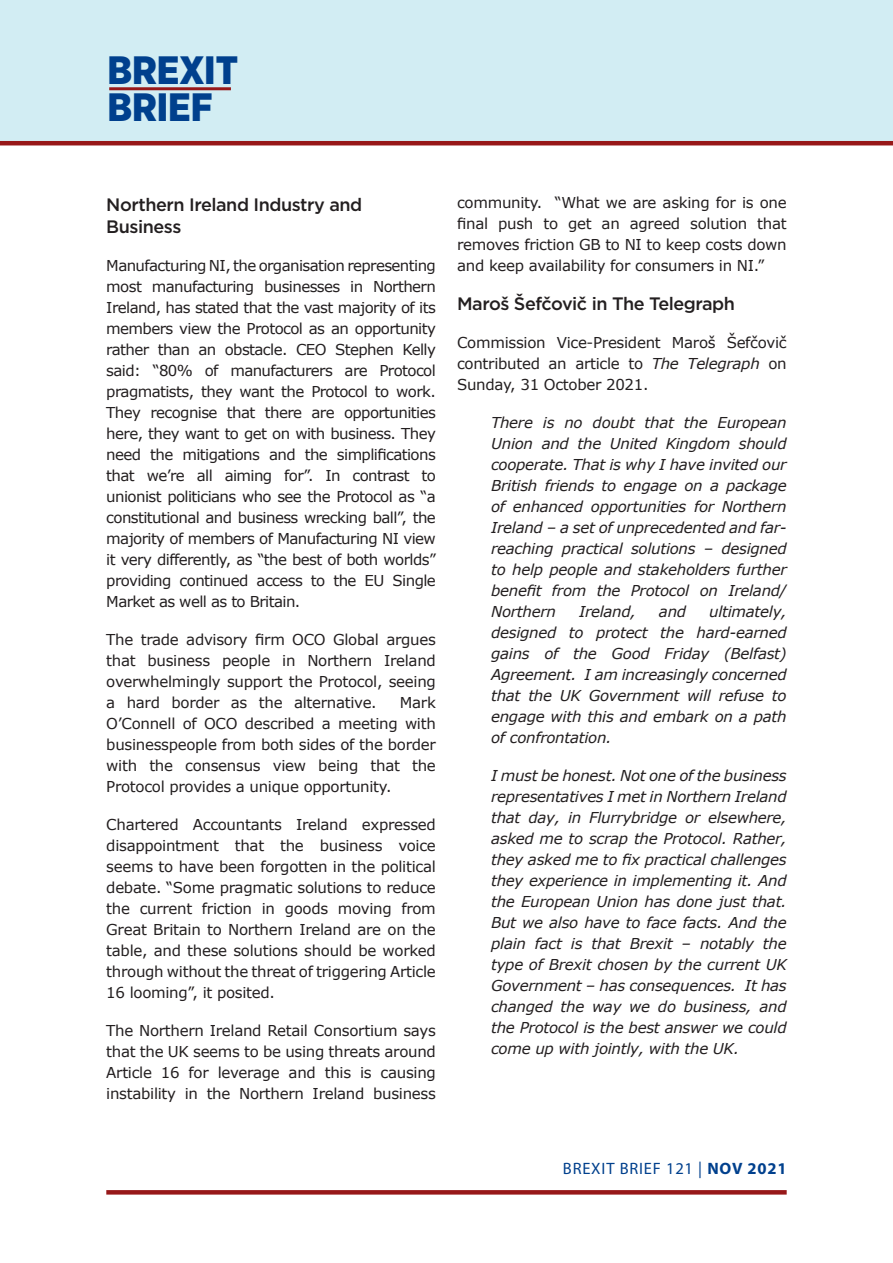
<style>
.page{position:relative;width:893px;height:1263px;background:#fff}
.page>*{position:absolute;margin:0;border:0;box-sizing:border-box;transform-origin:0 0}
.t1{font:900 39.6px/37.5px "Gotham Narrow";color:#00408d}
.t2{font:500 18px/22.5px "Gotham";letter-spacing:-.025em;color:#231f20}
.t3{font:16.5px "Myriad Pro";letter-spacing:.05em;color:#00408d}
.t4{font:15px/21px "Verdana";letter-spacing:-.02em;color:#231f20;text-align:justify}
.t5{font:italic 15px/21px "Verdana";letter-spacing:-.02em;color:#231f20;text-align:justify}
.s1{font-style:italic}
.s2{font-weight:700}
</style>
<div class="page">
<div style="left:0;top:0;width:893px;height:142px;background:#d2edf3"></div>
<hr style="left:0;top:141px;width:893px;height:4px;background:#971819">
<hr style="left:109px;top:87px;width:122px;height:3px;background:#971819">
<svg style="left:106px;top:1190px;width:681px;height:4px;background:#991d1e"></svg>
<h1 class="t1" style="left:107px;top:51px;width:132px">BREXIT<br>BRIEF</h1>
<p class="t2" style="left:106px;top:193px;width:258px">Northern Ireland Industry and<br>Business</p>
<p class="t4" style="left:106px;top:255px;width:331px">Manufacturing NI, the organisation representing most manufacturing businesses in Northern Ireland, has stated that the vast majority of its members view the Protocol as an opportunity rather than an obstacle. CEO Stephen Kelly said: “80% of manufacturers are Protocol pragmatists, they want the Protocol to work.<br>They recognise that there are opportunities here, they want to get on with business. They need the mitigations and the simplifications that we’re all aiming for”. In contrast to unionist politicians who see the Protocol as “a constitutional and business wrecking ball”, the majority of members of Manufacturing NI view it very differently, as “the best of both worlds” providing continued access to the EU Single Market as well as to Britain.</p>
<p class="t4" style="left:106px;top:629px;width:331px">The trade advisory firm OCO Global argues that business people in Northern Ireland overwhelmingly support the Protocol, seeing a hard border as the alternative.</p>
<p class="t4" style="left:106px;top:692px;width:331px;text-indent:294px">Mark O’Connell of OCO described a meeting with businesspeople from both sides of the border with the consensus view being that the Protocol provides a unique opportunity.</p>
<p class="t4" style="left:106px;top:814px;width:331px">Chartered Accountants Ireland expressed disappointment that the business voice seems to have been forgotten in the political debate. “Some pragmatic solutions to reduce the current friction in goods moving from Great Britain to Northern Ireland are on the table, and these solutions should be worked through without the threat of triggering Article 16 looming”, it posited.</p>
<p class="t4" style="left:106px;top:1021px;width:331px">The Northern Ireland Retail Consortium says that the UK seems to be using threats around Article 16 for leverage and this is causing instability in the Northern Ireland business</p>
<p class="t4" style="left:457px;top:192px;width:331px">community. “What we are asking for is one final push to get an agreed solution that removes friction GB to NI to keep costs down and keep availability for consumers in NI.”</p>
<p class="t2" style="left:457px;top:292px;width:279px">Maroš Šefčovič in The Telegraph</p>
<p class="t4" style="left:457px;top:333px;width:331px">Commission Vice-President Maroš Šefčovič contributed an article to <span class="s1">The Telegraph</span> on Sunday, 31 October 2021.</p>
<p class="t5" style="left:491px;top:413px;width:297px">There is no doubt that the European Union and the United Kingdom should cooperate. That is why I have invited our British friends to engage on a package of enhanced opportunities for Northern Ireland – a set of unprecedented and far&shy;reaching practical solutions – designed to help people and stakeholders further benefit from the Protocol on Ireland/ Northern</p>
<p class="t5" style="left:491px;top:602px;width:297px;text-indent:218px">ultimately, designed to protect the hard-earned gains of the Good Friday (Belfast)<br>Agreement. I am increasingly concerned that the UK Government will refuse to engage with this and embark on a path of confrontation.</p>
<p class="t5" style="left:491px;top:766px;width:297px">I must be honest. Not one of the business representatives I met in Northern Ireland that day, in Flurrybridge or elsewhere, asked me to scrap the Protocol. Rather, they asked me to fix practical challenges they experience in implementing it. And the European Union has done just that.<br>But we also have to face facts. And the plain fact is that Brexit – notably the type of Brexit chosen by the current UK Government – has consequences. It has changed the way we do business, and the Protocol is the best answer we could come up with jointly, with the UK.</p>
<p class="t5" style="left:579px;top:602px;width:58px">Ireland,</p>
<p class="t5" style="left:659px;top:602px;width:29px">and</p>
<p class="t3" style="left:563px;top:1158px;width:225px">BREXIT BRIEF 121 | <span class="s2">NOV 2021</span></p>
</div>
